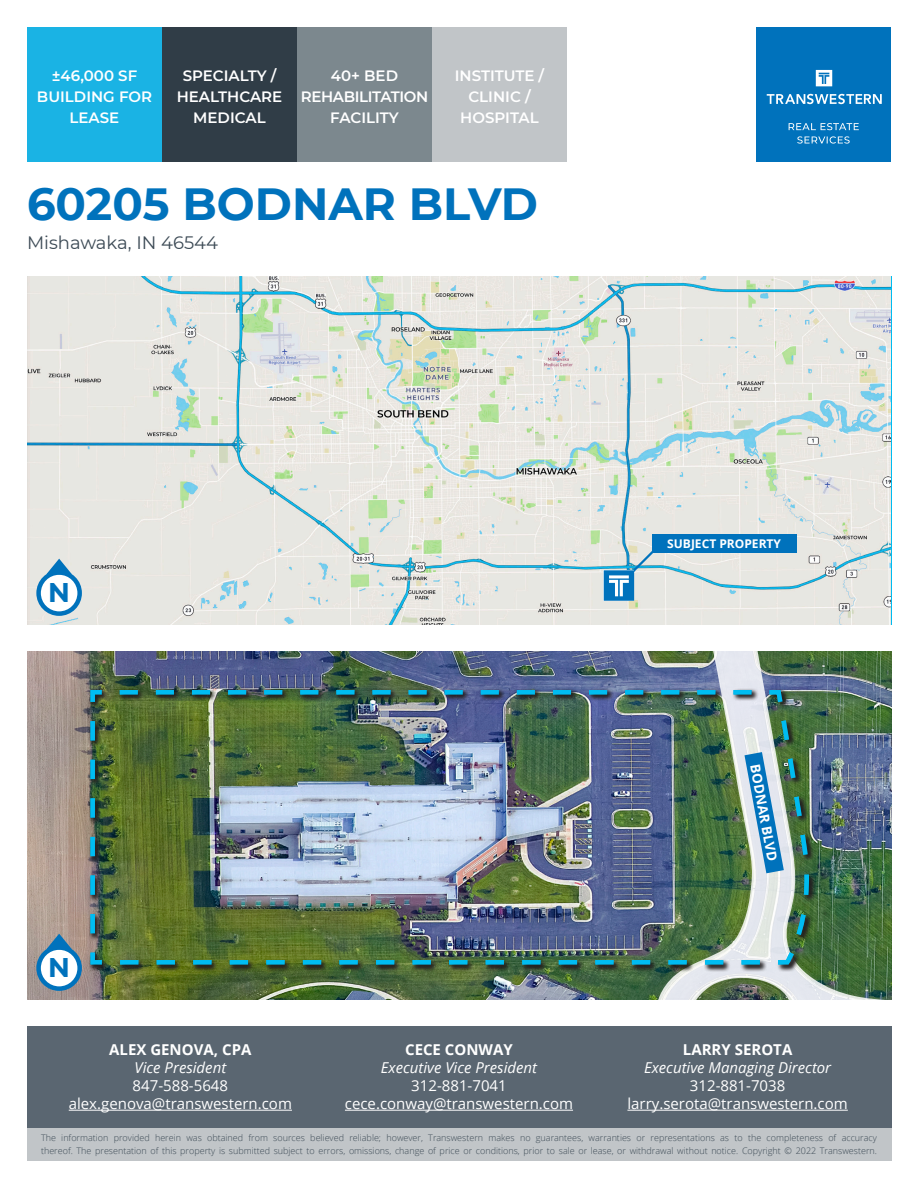
<style>
.page{position:relative;width:918px;height:1188px;background:#fff}
.page>*{position:absolute;margin:0;border:0;box-sizing:border-box;transform-origin:0 0}
.t1{font:700 45px "Montserrat";color:#0072bc}
.t2{font:700 27px "Montserrat";color:#0072bc}
.t3{font:18px "Montserrat";color:#3c4a55}
.t4{font:15px/18px "Open Sans";color:#fff;text-align:center}
.t5{font:600 15px/21px "Montserrat";color:#fff;text-align:center}
.t6{font:italic 15px "Open Sans";color:#fff}
.t7{font:700 15px "Open Sans";color:#fff}
.t8{font:600 15px/21px "Montserrat";letter-spacing:-.025em;color:#fff;text-align:center}
.t9{font:700 13.5px "Open Sans";color:#fff}
.t10{font:700 12px "Open Sans";color:#fff}
.t11{font:300 9px/13.5px "Open Sans";color:#3c4a55}
</style>
<div class="page">
<div style="left:297px;top:27px;width:135px;height:135px;background:#7c888e"></div>
<div style="left:432px;top:27px;width:135px;height:135px;background:#c1c5c8"></div>
<div style="left:27px;top:1026px;width:864px;height:103px;background:#5a6671"></div>
<div style="left:27px;top:1129px;width:864px;height:32px;background:#c1c5c8"></div>
<hr style="left:69px;top:1110px;width:223px;height:1px;background:#fff">
<hr style="left:345px;top:1110px;width:228px;height:1px;background:#fff">
<hr style="left:627px;top:1110px;width:221px;height:1px;background:#fff">
<div style="left:27px;top:27px;width:135px;height:135px;background:#1ab3e4"></div>
<div style="left:162px;top:27px;width:135px;height:135px;background:#303d47"></div>
<div style="left:756px;top:27px;width:135px;height:135px;background:#0072bc"></div>
<svg style="left:797px;top:136px;width:53px;height:8px"></svg>
<svg style="left:789px;top:123px;width:70px;height:7px"></svg>
<svg style="left:767px;top:94px;width:115px;height:10px"></svg>
<svg style="left:816px;top:70px;width:16px;height:16px"></svg>
<img style="left:27px;top:276px;width:864px;height:348px">
<img style="left:27px;top:651px;width:630px;height:348px">
<svg style="left:604px;top:541px;width:59px;height:60px;background:#a5c8d8"></svg>
<div style="left:652px;top:534px;width:145px;height:19px;background:#0072bc"></div>
<svg style="left:39px;top:573px;width:41px;height:41px"></svg>
<div style="left:36px;top:570px;width:46px;height:46px;border:4px solid #0072bc;border-radius:50%"></div>
<svg style="left:46px;top:559px;width:26px;height:15px"></svg>
<svg style="left:39px;top:948px;width:41px;height:41px"></svg>
<div style="left:36px;top:945px;width:46px;height:46px;border:4px solid #0072bc;border-radius:50%"></div>
<svg style="left:46px;top:934px;width:26px;height:15px"></svg>
<img style="left:657px;top:651px;width:235px;height:349px">
<img style="left:89px;top:688px;width:728px;height:284px">
<img style="left:88px;top:688px;width:722px;height:279px">
<img style="left:745px;top:716px;width:66px;height:234px">
<h3 class="t5" style="left:37px;top:64px;width:117px">±46,000 SF<br>BUILDING FOR<br>LEASE</h3>
<h3 class="t5" style="left:177px;top:64px;width:107px">SPECIALTY /<br>HEALTHCARE<br>MEDICAL</h3>
<h3 class="t8" style="left:301px;top:64px;width:129px">40+ BED<br>REHABILITATION<br>FACILITY</h3>
<h3 class="t5" style="left:455px;top:64px;width:91px">INSTITUTE /<br>CLINIC /<br>HOSPITAL</h3>
<h1 class="t1" style="left:27px;top:172px;width:513px">60205 BODNAR BLVD</h1>
<h3 class="t3" style="left:27px;top:230px;width:193px">Mishawaka, IN 46544</h3>
<p class="t2" style="left:48px;top:573px;width:23px">N</p>
<p class="t10" style="left:667px;top:535px;width:115px">SUBJECT PROPERTY</p>
<p class="t2" style="left:48px;top:948px;width:23px">N</p>
<h3 class="t7" style="left:109px;top:1039px;width:144px">ALEX GENOVA, CPA</h3>
<h3 class="t6" style="left:135px;top:1057px;width:93px">Vice President</h3>
<h3 class="t4" style="left:69px;top:1076px;width:225px">847-588-5648 alex.genova@transwestern.com</h3>
<h3 class="t7" style="left:405px;top:1039px;width:109px">CECE CONWAY</h3>
<h3 class="t6" style="left:381px;top:1057px;width:158px">Executive Vice President</h3>
<h3 class="t4" style="left:345px;top:1076px;width:230px">312-881-7041 cece.conway@transwestern.com</h3>
<p class="t9" style="left:765px;top:763px;width:99px;rotate:80deg">BODNAR BLVD</p>
<h3 class="t7" style="left:683px;top:1039px;width:111px">LARRY SEROTA</h3>
<h3 class="t6" style="left:644px;top:1057px;width:189px">Executive Managing Director</h3>
<h3 class="t4" style="left:627px;top:1076px;width:222px">312-881-7038 larry.serota@transwestern.com</h3>
<p class="t11" style="left:41px;top:1130px;width:837px">The information provided herein was obtained from sources believed reliable; however, Transwestern makes no guarantees, warranties or representations as to the completeness of accuracy thereof. The presentation of this property is submitted subject to errors, omissions, change of price or conditions, prior to sale or lease, or withdrawal without notice. Copyright © 2022 Transwestern.</p>
</div>
